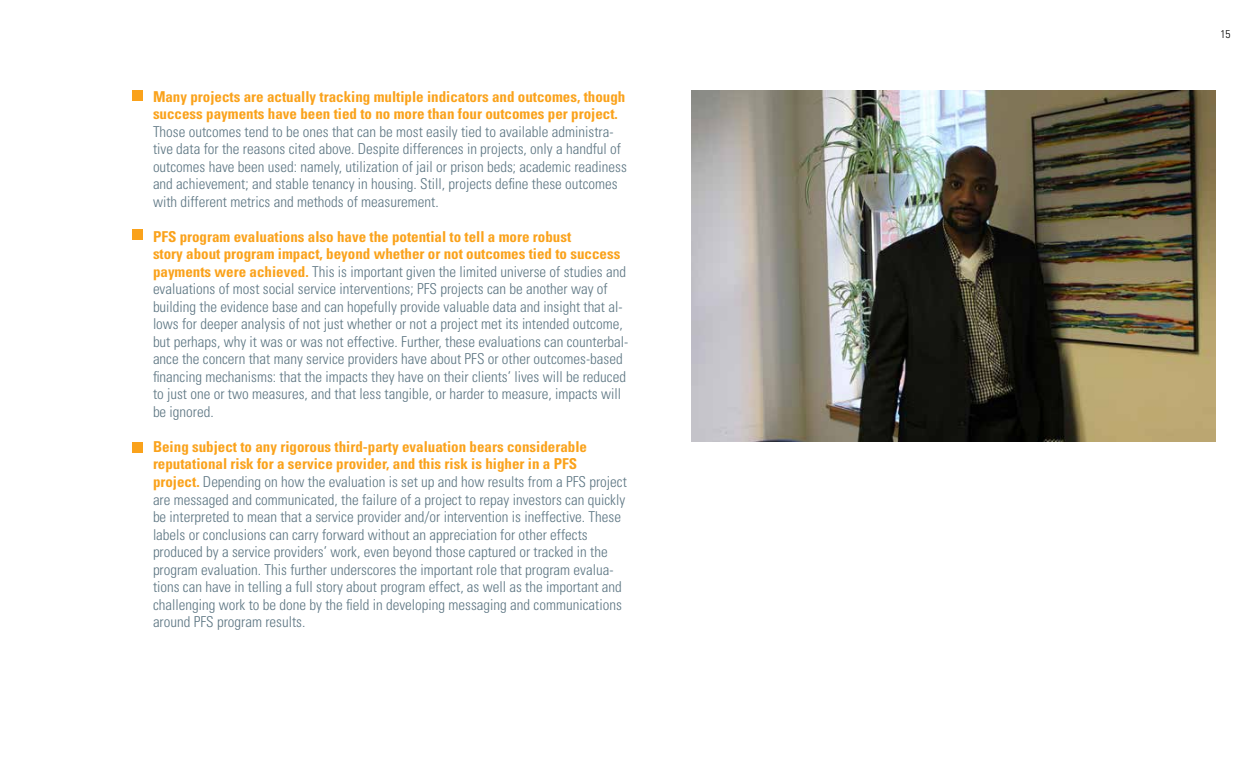
<style>
.page{position:relative;width:1260px;height:765px;background:#fff}
.page>*{position:absolute;margin:0;border:0;box-sizing:border-box;transform-origin:0 0}
.t1{font:300 condensed 15px/17.5px "Univers";color:#5d7683}
.t2{font:700 condensed 15px/17.5px "Univers";color:#faa21b}
.t3{font:300 condensed 11.25px "Univers";color:#000}
.s1{font-weight:700;color:#faa21b}
</style>
<div class="page">
<div style="left:132px;top:90px;width:10px;height:11px;background:#faa21b"></div>
<div style="left:132px;top:230px;width:10px;height:10px;background:#faa21b"></div>
<div style="left:132px;top:442px;width:10px;height:11px;background:#faa21b"></div>
<img style="left:692px;top:90px;width:524px;height:352px">
<p class="t2" style="left:153px;top:88px;width:474px">Many projects are actually tracking multiple indicators and outcomes, though success payments have been tied to no more than four outcomes per project.</p>
<p class="t1" style="left:153px;top:123px;width:475px">Those outcomes tend to be ones that can be most easily tied to available administra&shy;tive data for the reasons cited above. Despite differences in projects, only a handful of outcomes have been used: namely, utilization of jail or prison beds; academic readiness and achievement; and stable tenancy in housing. Still, projects define these outcomes with different metrics and methods of measurement.</p>
<p class="t1" style="left:153px;top:228px;width:477px"><span class="s1">PFS program evaluations also have the potential to tell a more robust<br>story about program impact, beyond whether or not outcomes tied to success payments were achieved.</span> This is important given the limited universe of studies and evaluations of most social service interventions; PFS projects can be another way of building the evidence base and can hopefully provide valuable data and insight that al&shy;lows for deeper analysis of not just whether or not a project met its intended outcome, but perhaps, why it was or was not effective. Further, these evaluations can counterbal&shy;ance the concern that many service providers have about PFS or other outcomes-based financing mechanisms: that the impacts they have on their clients’ lives will be reduced to just one or two measures, and that less tangible, or harder to measure, impacts will be ignored.</p>
<p class="t1" style="left:153px;top:438px;width:475px"><span class="s1">Being subject to any rigorous third-party evaluation bears considerable reputational risk for a service provider, and this risk is higher in a PFS project.</span> Depending on how the evaluation is set up and how results from a PFS project are messaged and communicated, the failure of a project to repay investors can quickly be interpreted to mean that a service provider and/or intervention is ineffective. These labels or conclusions can carry forward without an appreciation for other effects produced by a service providers’ work, even beyond those captured or tracked in the program evaluation. This further underscores the important role that program evalua&shy;tions can have in telling a full story about program effect, as well as the important and challenging work to be done by the field in developing messaging and communications around PFS program results.</p>
<p class="t3" style="left:1220px;top:28px;width:11px">15</p>
</div>
